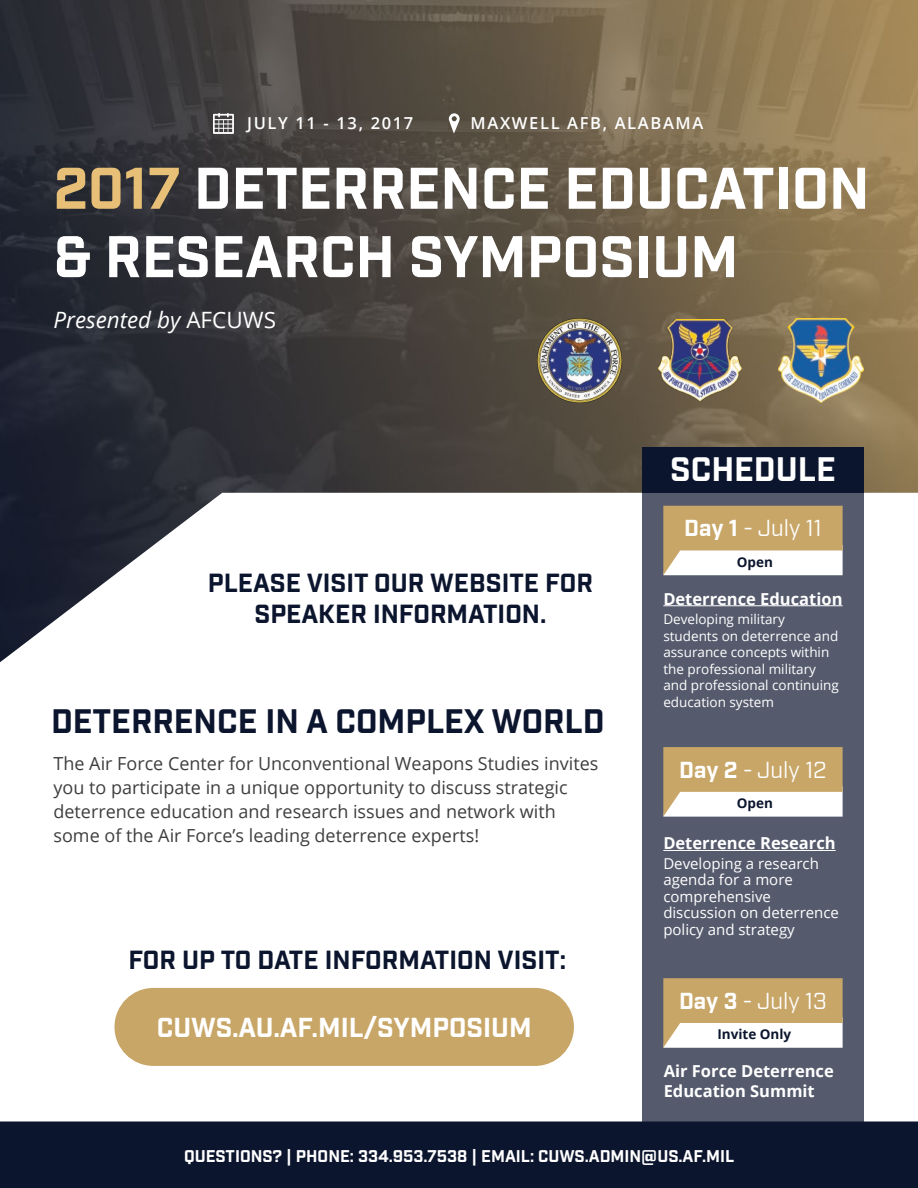
<style>
.page{position:relative;width:918px;height:1188px;background:#fff}
.page>*{position:absolute;margin:0;border:0;box-sizing:border-box;transform-origin:0 0}
.t1{font:700 57px/68.4px "Industry";color:#fff}
.t2{font:700 33px "Industry";color:#0c152e}
.t3{font:700 33px "Industry";color:#fff}
.t4{font:700 26.7px "Industry";color:#fff}
.t5{font:700 25.5px/30.6px "Industry";color:#0c152e;text-align:center}
.t6{font:22.5px "Industry";color:#fff}
.t7{font:italic 22.5px "Open Sans";color:#fff}
.t8{font:18px/24px "Open Sans";color:#3e3e3f}
.t9{font:700 16.5px/19.8px "Open Sans";color:#fff}
.t10{font:700 16.5px "Industry";color:#fff}
.t11{font:600 16.5px "Open Sans";letter-spacing:.1em;color:#fff}
.t12{font:15px/16.5px "Open Sans";color:#fff}
.t13{font:13.5px/16.5px "Open Sans";color:#fff}
.t14{font:700 13.5px "Open Sans";color:#0c152e}
.s1{color:#e7bf77}
.s2{font-style:normal}
.s3{font-weight:700}
</style>
<div class="page">
<img style="left:0;top:0;width:918px;height:662px">
<div style="left:0;top:1122px;width:918px;height:66px;background:#0c152e"></div>
<svg style="left:213px;top:113px;width:21px;height:21px"></svg>
<svg style="left:449px;top:113px;width:11px;height:21px"></svg>
<div style="left:115px;top:988px;width:459px;height:78px;background:#c8a667;border-radius:39px"></div>
<div style="left:642px;top:480px;width:222px;height:652px;background:#555b6d"></div>
<div style="left:642px;top:448px;width:222px;height:45px;background:#0c152e"></div>
<svg style="left:663px;top:506px;width:180px;height:69px;background:#d9c39a"></svg>
<hr style="left:663px;top:605px;width:180px;height:1px;background:#fff">
<hr style="left:663px;top:850px;width:173px;height:1px;background:#fff">
<svg style="left:663px;top:747px;width:180px;height:70px;background:#d8c299"></svg>
<svg style="left:663px;top:978px;width:180px;height:70px;background:#d9c299"></svg>
<img style="left:538px;top:318px;width:84px;height:84px">
<img style="left:659px;top:319px;width:82px;height:82px">
<img style="left:778px;top:318px;width:86px;height:84px">
<p class="t11" style="left:247px;top:112px;width:168px">JULY 11 - 13, 2017</p>
<p class="t11" style="left:471px;top:112px;width:234px">MAXWELL AFB, ALABAMA</p>
<h1 class="t1" style="left:53px;top:157px;width:818px"><span class="s1">2017</span> DETERRENCE EDUCATION &amp; RESEARCH SYMPOSIUM</h1>
<p class="t7" style="left:53px;top:305px;width:224px">Presented by <span class="s2">AFCUWS</span></p>
<h2 class="t3" style="left:670px;top:450px;width:167px">SCHEDULE</h2>
<p class="t6" style="left:684px;top:515px;width:139px"><span class="s3">Day 1</span> - July 11</p>
<h3 class="t5" style="left:208px;top:569px;width:387px">PLEASE VISIT OUR WEBSITE FOR<br>SPEAKER INFORMATION.</h3>
<h2 class="t2" style="left:51px;top:701px;width:555px">DETERRENCE IN A COMPLEX WORLD</h2>
<p class="t8" style="left:53px;top:751px;width:546px">The Air Force Center for Unconventional Weapons Studies invites you to participate in a unique opportunity to discuss strategic deterrence education and research issues and network with some of the Air Force’s leading deterrence experts!</p>
<h3 class="t5" style="left:128px;top:946px;width:439px">FOR UP TO DATE INFORMATION VISIT:</h3>
<h3 class="t4" style="left:157px;top:1011px;width:376px">CUWS.AU.AF.MIL/SYMPOSIUM</h3>
<p class="t14" style="left:737px;top:553px;width:38px">Open</p>
<p class="t9" style="left:663px;top:588px;width:181px">Deterrence Education</p>
<p class="t13" style="left:663px;top:611px;width:177px">Developing military students on deterrence and assurance concepts within the professional military and professional continuing education system</p>
<p class="t6" style="left:679px;top:756px;width:149px"><span class="s3">Day 2</span> - July 12</p>
<p class="t14" style="left:737px;top:794px;width:38px">Open</p>
<p class="t9" style="left:663px;top:833px;width:174px">Deterrence Research</p>
<p class="t12" style="left:663px;top:855px;width:177px">Developing a research agenda for a more comprehensive discussion on deterrence policy and strategy</p>
<p class="t6" style="left:679px;top:987px;width:149px"><span class="s3">Day 3</span> - July 13</p>
<p class="t14" style="left:717px;top:1025px;width:75px">Invite Only</p>
<p class="t9" style="left:664px;top:1061px;width:172px">Air Force Deterrence<br>Education Summit</p>
<p class="t10" style="left:184px;top:1146px;width:552px">QUESTIONS? | PHONE: 334.953.7538 | EMAIL: CUWS.ADMIN@US.AF.MIL</p>
</div>
